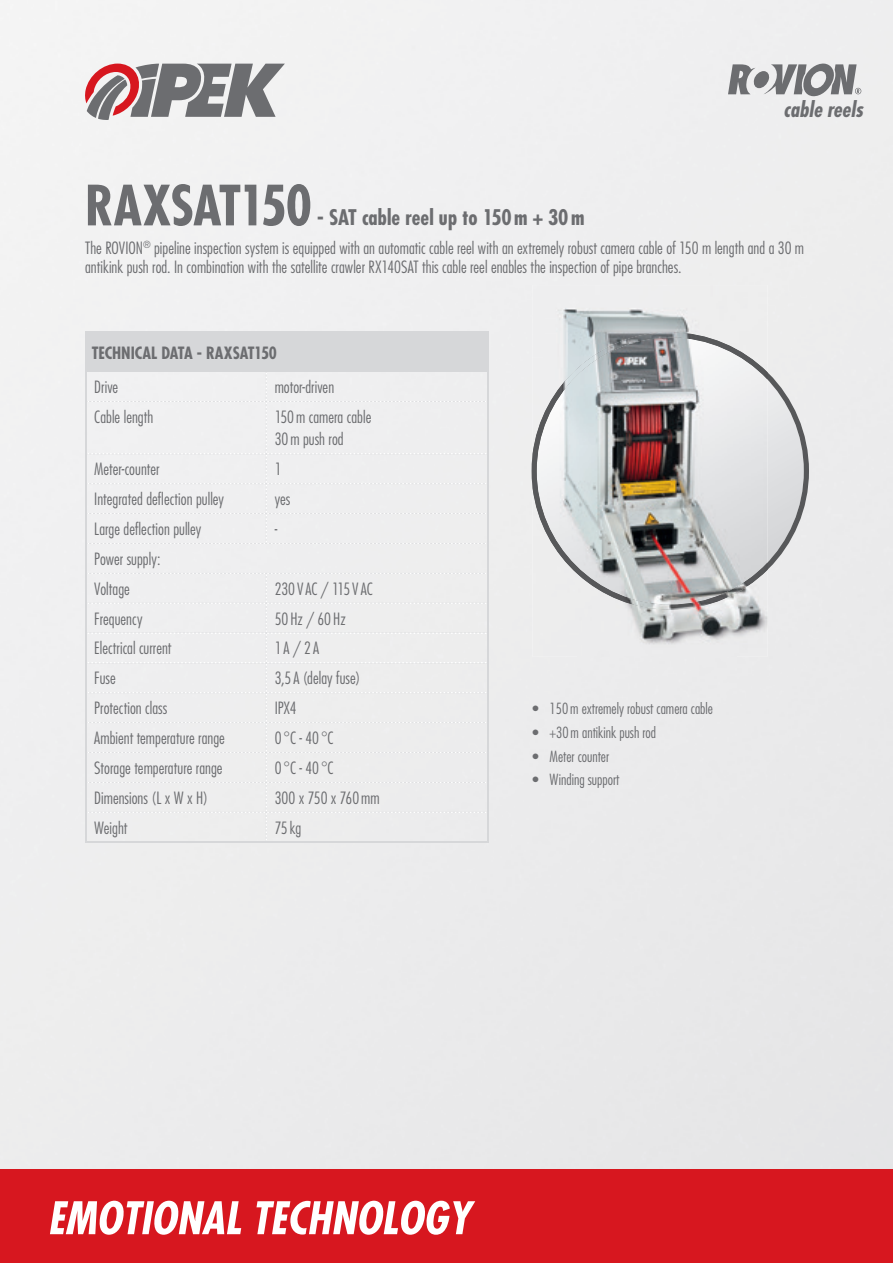
<style>
.page{position:relative;width:893px;height:1263px;background:#fff}
.page>*{position:absolute;margin:0;border:0;box-sizing:border-box;transform-origin:0 0}
.t1{font:700 condensed 54px "Futura LT";letter-spacing:-.025em;color:#6c6d70}
.t2{font:700 condensed 21px "Futura LT";letter-spacing:-.005em;color:#6c6d70}
.t3{font:italic 700 condensed 21px "Futura LT";letter-spacing:.005em;color:#6c6d70}
.t4{font:300 condensed 16.5px/22.5px "Futura LT";color:#6c6d70}
.t5{font:700 condensed 16.5px "Futura LT";letter-spacing:-.01em;color:#6c6d70}
.t6{font:300 condensed 15px "Futura LT";color:#6c6d70}
</style>
<div class="page">
<div style="left:0;top:1169px;width:893px;height:94px;background:#d7171f"></div>
<svg style="left:50px;top:1201px;width:191px;height:34px"></svg>
<svg style="left:256px;top:1201px;width:219px;height:34px"></svg>
<svg style="left:728px;top:64px;width:133px;height:32px;background:#a4a5a7"></svg>
<svg style="left:85px;top:64px;width:200px;height:56px"></svg>
<svg style="left:531px;top:332px;width:278px;height:278px;background:#d9d9da"></svg>
<img style="left:533px;top:285px;width:234px;height:372px">
<img style="left:533px;top:332px;width:234px;height:278px">
<div style="left:86px;top:332px;width:402px;height:40px;background:#d6d7d9"></div>
<hr style="left:487px;top:333px;width:2px;height:38px;background:#d6d7d9">
<hr style="left:266px;top:371px;width:223px;height:1px;background:#d6d7d9">
<hr style="left:85px;top:333px;width:2px;height:39px;background:#d6d7d9">
<hr style="left:85px;top:332px;width:181px;height:1px;background:#d6d7d9">
<hr style="left:266px;top:332px;width:223px;height:1px;background:#d6d7d9">
<hr style="left:85px;top:372px;width:2px;height:29px;background:#d6d7d9">
<hr style="left:487px;top:372px;width:2px;height:29px;background:#d6d7d9">
<hr style="left:85px;top:401px;width:2px;height:53px;background:#d6d7d9">
<hr style="left:85px;top:454px;width:2px;height:30px;background:#d6d7d9">
<hr style="left:85px;top:484px;width:2px;height:30px;background:#d6d7d9">
<hr style="left:487px;top:401px;width:2px;height:53px;background:#d6d7d9">
<hr style="left:487px;top:454px;width:2px;height:30px;background:#d6d7d9">
<hr style="left:487px;top:484px;width:2px;height:30px;background:#d6d7d9">
<hr style="left:85px;top:514px;width:2px;height:29px;background:#d6d7d9">
<div style="left:87px;top:372px;width:400px;height:172px;background:#efeff0"></div>
<hr style="left:487px;top:514px;width:2px;height:29px;background:#d6d7d9">
<hr style="left:85px;top:543px;width:2px;height:30px;background:#d6d7d9">
<hr style="left:487px;top:543px;width:2px;height:30px;background:#d6d7d9">
<hr style="left:85px;top:573px;width:2px;height:30px;background:#d6d7d9">
<hr style="left:487px;top:573px;width:2px;height:30px;background:#d6d7d9">
<hr style="left:85px;top:603px;width:2px;height:30px;background:#d6d7d9">
<hr style="left:487px;top:603px;width:2px;height:30px;background:#d6d7d9">
<hr style="left:85px;top:633px;width:2px;height:30px;background:#d6d7d9">
<hr style="left:85px;top:663px;width:2px;height:30px;background:#d6d7d9">
<hr style="left:487px;top:633px;width:2px;height:30px;background:#d6d7d9">
<hr style="left:487px;top:663px;width:2px;height:30px;background:#d6d7d9">
<hr style="left:85px;top:693px;width:2px;height:30px;background:#d6d7d9">
<hr style="left:487px;top:693px;width:2px;height:30px;background:#d6d7d9">
<hr style="left:85px;top:723px;width:2px;height:29px;background:#d6d7d9">
<hr style="left:487px;top:723px;width:2px;height:29px;background:#d6d7d9">
<hr style="left:85px;top:752px;width:2px;height:30px;background:#d6d7d9">
<hr style="left:487px;top:752px;width:2px;height:30px;background:#d6d7d9">
<hr style="left:85px;top:782px;width:2px;height:30px;background:#d6d7d9">
<hr style="left:487px;top:782px;width:2px;height:30px;background:#d6d7d9">
<hr style="left:85px;top:812px;width:2px;height:29px;background:#d6d7d9">
<hr style="left:85px;top:841px;width:181px;height:2px;background:#d6d7d9">
<hr style="left:487px;top:812px;width:2px;height:29px;background:#d6d7d9">
<hr style="left:266px;top:841px;width:223px;height:2px;background:#d6d7d9">
<div style="left:87px;top:573px;width:400px;height:268px;background:#eee"></div>
<p class="t3" style="left:783px;top:96px;width:81px">cable reels</p>
<h1 class="t1" style="left:85px;top:172px;width:229px">RAXSAT150</h1>
<p class="t2" style="left:317px;top:205px;width:269px">- SAT cable reel up to 150 m + 30 m</p>
<p class="t4" style="left:85px;top:238px;width:721px;line-height:19.8px">The ROVION<sup>®</sup> pipeline inspection system is equipped with an automatic cable reel with an extremely robust camera cable of 150 m length and a 30 m antikink push rod. In combination with the satellite crawler RX140SAT this cable reel enables the inspection of pipe branches.</p>
<p class="t5" style="left:92px;top:342px;width:187px">TECHNICAL DATA - RAXSAT150</p>
<p class="t4" style="left:94px;top:376px;width:25px">Drive</p>
<p class="t4" style="left:275px;top:376px;width:61px">motor-driven</p>
<p class="t4" style="left:94px;top:405px;width:61px">Cable length</p>
<p class="t4" style="left:275px;top:405px;width:98px">150 m camera cable<br>30 m push rod</p>
<p class="t4" style="left:94px;top:458px;width:67px">Meter-counter</p>
<p class="t4" style="left:275px;top:458px;width:8px">1</p>
<p class="t4" style="left:94px;top:488px;width:131px">Integrated deflection pulley</p>
<p class="t4" style="left:275px;top:488px;width:17px">yes</p>
<p class="t4" style="left:94px;top:518px;width:108px">Large deflection pulley</p>
<p class="t4" style="left:275px;top:518px;width:4px">-</p>
<p class="t4" style="left:94px;top:544px;width:68px;line-height:29.8px">Power supply:<br>Voltage</p>
<p class="t4" style="left:275px;top:577px;width:100px">230 V AC / 115 V AC</p>
<p class="t4" style="left:94px;top:607px;width:50px">Frequency</p>
<p class="t4" style="left:275px;top:607px;width:73px">50 Hz / 60 Hz</p>
<p class="t4" style="left:94px;top:637px;width:79px">Electrical current</p>
<p class="t4" style="left:275px;top:637px;width:46px">1 A / 2 A</p>
<p class="t4" style="left:94px;top:667px;width:23px">Fuse</p>
<p class="t4" style="left:275px;top:667px;width:87px">3,5 A (delay fuse)</p>
<p class="t4" style="left:94px;top:697px;width:75px">Protection class</p>
<p class="t4" style="left:275px;top:697px;width:24px">IPX4</p>
<p class="t4" style="left:94px;top:727px;width:132px">Ambient temperature range</p>
<p class="t4" style="left:275px;top:727px;width:61px">0 °C - 40 °C</p>
<p class="t4" style="left:94px;top:756px;width:130px">Storage temperature range</p>
<p class="t4" style="left:275px;top:756px;width:61px">0 °C - 40 °C</p>
<p class="t4" style="left:94px;top:786px;width:115px">Dimensions (L x W x H)</p>
<p class="t4" style="left:275px;top:786px;width:107px">300 x 750 x 760 mm</p>
<p class="t4" style="left:94px;top:816px;width:35px">Weight</p>
<p class="t4" style="left:275px;top:816px;width:28px">75 kg</p>
<p class="t6" style="left:533px;top:700px;width:182px">• 150 m extremely robust camera cable</p>
<p class="t6" style="left:533px;top:724px;width:125px">• +30 m antikink push rod</p>
<p class="t6" style="left:533px;top:747px;width:78px">• Meter counter</p>
<p class="t6" style="left:533px;top:771px;width:88px">• Winding support</p>
</div>
